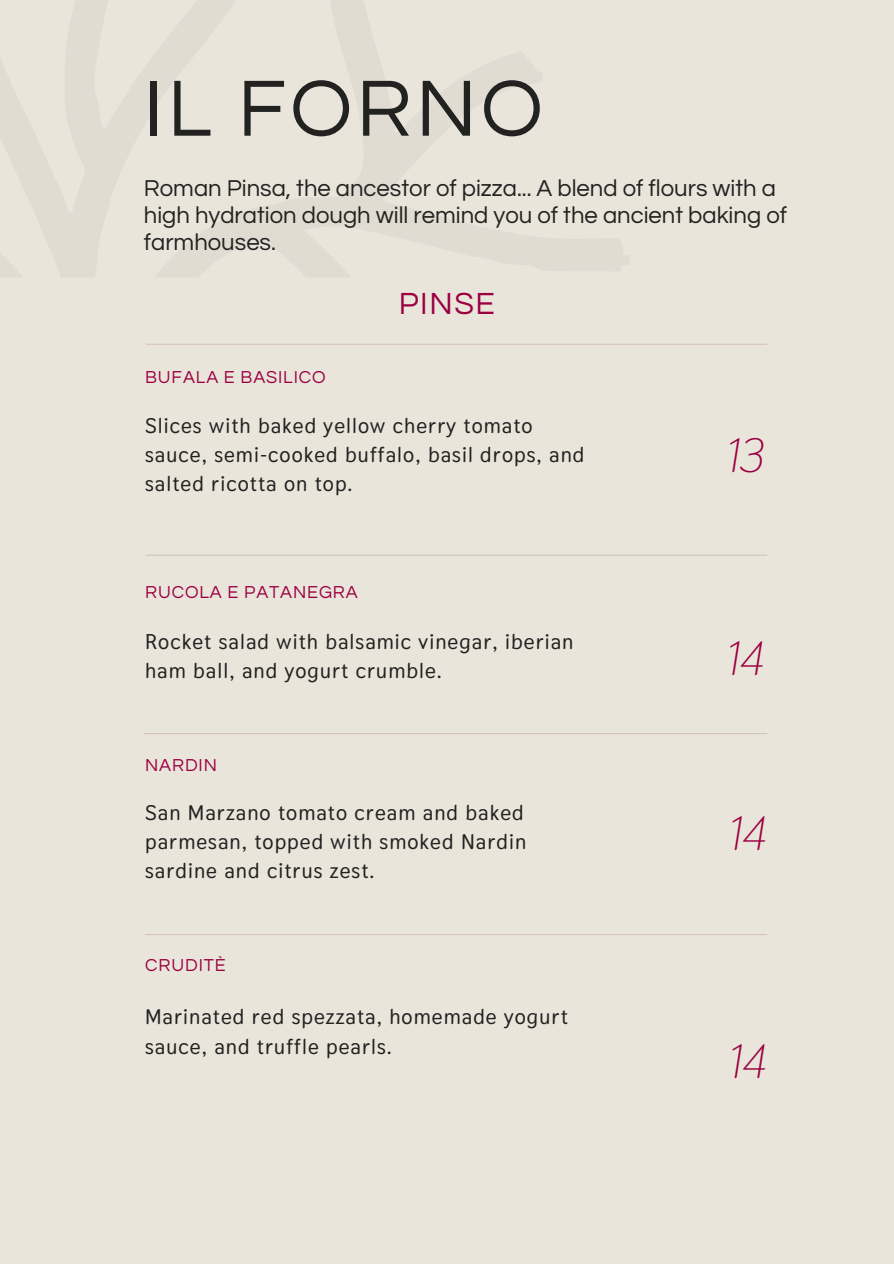
<style>
.page{position:relative;width:894px;height:1264px;background:#fff}
.page>*{position:absolute;margin:0;border:0;box-sizing:border-box;transform-origin:0 0}
.t1{font:82.8px "Questrial";letter-spacing:.05em;color:#222221}
.t2{font:italic 48px "Thasadith";letter-spacing:-.04em;color:#9b0041}
.t3{font:31.8px "Questrial";letter-spacing:.05em;color:#9b0041}
.t4{font:23.85px/27px "Questrial";color:#222221}
.t5{font:700 21px/29.2px "Thasadith";letter-spacing:.05em;color:#222221}
.t6{font:18px "Questrial";letter-spacing:.05em;color:#9b0041}
</style>
<div class="page">
<div style="left:0;top:0;width:893px;height:1263px;background:#eae5db"></div>
<hr style="left:146px;top:344px;width:621px;height:1px;background:#bfa191">
<hr style="left:146px;top:554px;width:621px;height:2px;background:#bfa191">
<hr style="left:144px;top:733px;width:623px;height:1px;background:#bfa191">
<hr style="left:145px;top:934px;width:622px;height:1px;background:#bfa191">
<h1 class="t1" style="left:144px;top:68px;width:400px">IL FORNO</h1>
<p class="t4" style="left:144px;top:176px;width:644px">Roman Pinsa, the ancestor of pizza... A blend of flours with a high hydration dough will remind you of the ancient baking of farmhouses.</p>
<p class="t6" style="left:145px;top:368px;width:182px">BUFALA E BASILICO</p>
<h3 class="t3" style="left:398px;top:287px;width:98px">PINSE</h3>
<p class="t5" style="left:145px;top:410px;width:440px">Slices with baked yellow cherry tomato sauce, semi-cooked buffalo, basil drops, and salted ricotta on top.</p>
<p class="t6" style="left:145px;top:583px;width:214px">RUCOLA E PATANEGRA</p>
<p class="t5" style="left:145px;top:626px;width:429px">Rocket salad with balsamic vinegar, iberian ham ball, and yogurt crumble.</p>
<p class="t6" style="left:145px;top:755px;width:73px">NARDIN</p>
<p class="t5" style="left:145px;top:797px;width:382px">San Marzano tomato cream and baked parmesan, topped with smoked Nardin sardine and citrus zest.</p>
<p class="t6" style="left:145px;top:956px;width:82px">CRUDITÈ</p>
<p class="t5" style="left:145px;top:1002px;width:424px">Marinated red spezzata, homemade yogurt sauce, and truffle pearls.</p>
<h2 class="t2" style="left:726px;top:423px;width:40px">13</h2>
<h2 class="t2" style="left:726px;top:626px;width:40px">14</h2>
<h2 class="t2" style="left:728px;top:801px;width:40px">14</h2>
<h2 class="t2" style="left:728px;top:1030px;width:40px">14</h2>
</div>
